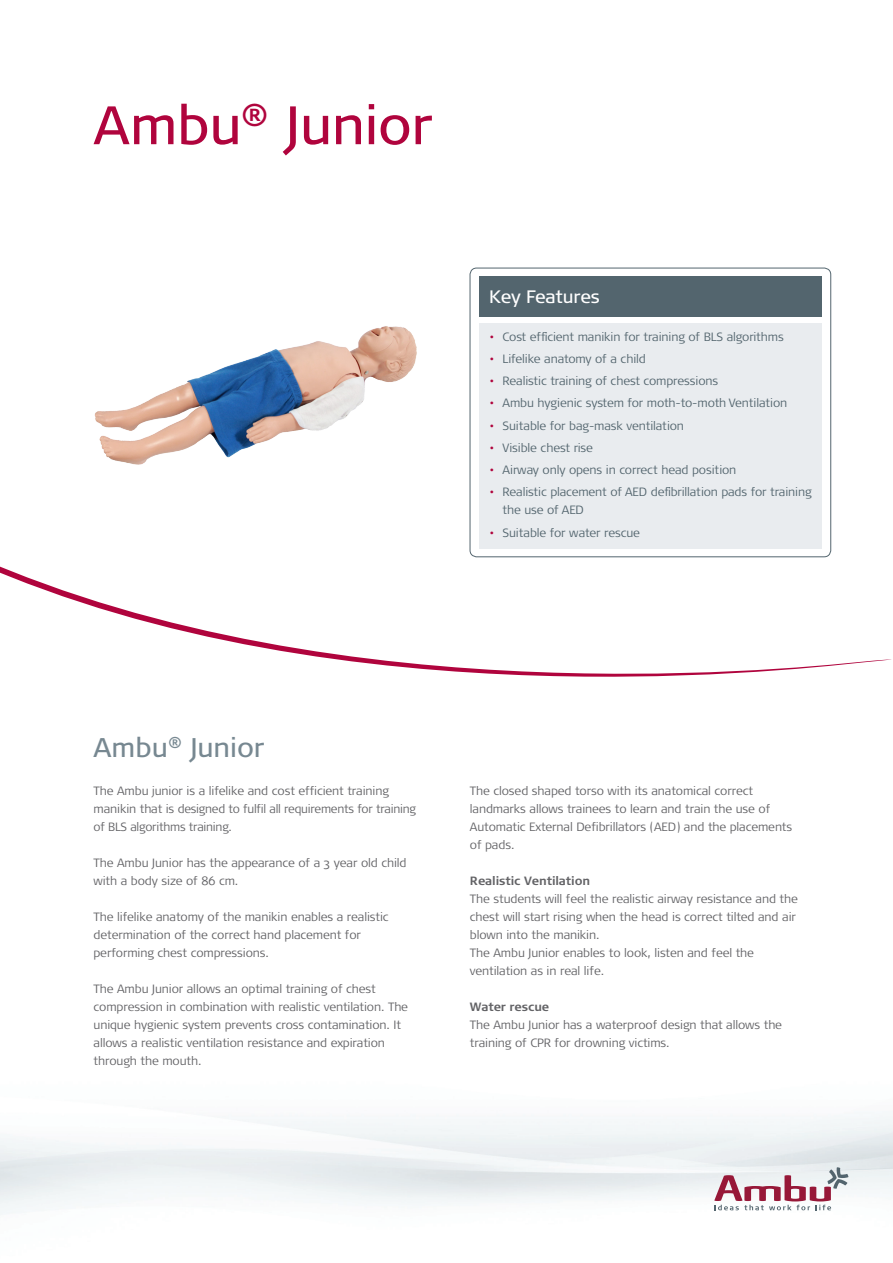
<style>
.page{position:relative;width:893px;height:1263px;background:#fff}
.page>*{position:absolute;margin:0;border:0;box-sizing:border-box;transform-origin:0 0}
.t1{font:54px "Signa OT";letter-spacing:-.01em;color:#b0043d}
.t2{font:27px "Signa OT";color:#778891}
.t3{font:18px "Signa OT";letter-spacing:-.015em;color:#fff}
.t4{font:300 12px/18px "Signa OT";letter-spacing:-.01em;color:#636366}
.t5{font:300 12px/18px "Signa OT";letter-spacing:-.01em;color:#53656e}
.t6{font:700 12px "Signa OT";letter-spacing:-.01em;color:#636366}
.s1{color:#b0043d}
</style>
<div class="page">
<svg style="left:0;top:566px;width:892px;height:111px"></svg>
<img style="left:0;top:1115px;width:893px;height:100px">
<svg style="left:714px;top:1167px;width:134px;height:43px"></svg>
<div style="left:470px;top:268px;width:361px;height:289px;border:1px solid #53656e;border-radius:7px"></div>
<div style="left:479px;top:323px;width:342px;height:226px;background:#e9ecef"></div>
<div style="left:479px;top:276px;width:342px;height:41px;background:#53656e"></div>
<img style="left:94px;top:326px;width:323px;height:139px">
<h1 class="t1" style="left:94px;top:94px;width:341px">Ambu<sup>®</sup> Junior</h1>
<h3 class="t3" style="left:489px;top:286px;width:112px">Key Features</h3>
<p class="t5" style="left:490px;top:327px;width:295px"><span class="s1">•</span> Cost efficient manikin for training of BLS algorithms</p>
<p class="t5" style="left:490px;top:350px;width:158px"><span class="s1">•</span> Lifelike anatomy of a child</p>
<p class="t5" style="left:490px;top:372px;width:230px"><span class="s1">•</span> Realistic training of chest compressions</p>
<p class="t5" style="left:490px;top:394px;width:299px"><span class="s1">•</span> Ambu hygienic system for moth-to-moth Ventilation</p>
<p class="t5" style="left:490px;top:416px;width:196px"><span class="s1">•</span> Suitable for bag-mask ventilation</p>
<p class="t5" style="left:490px;top:439px;width:105px"><span class="s1">•</span> Visible chest rise</p>
<p class="t5" style="left:490px;top:461px;width:248px"><span class="s1">•</span> Airway only opens in correct head position</p>
<p class="t5" style="left:503px;top:483px;width:311px;text-indent:-13px"><span class="s1">•</span> Realistic placement of AED defibrillation pads for training the use of AED</p>
<p class="t5" style="left:490px;top:523px;width:152px"><span class="s1">•</span> Suitable for water rescue</p>
<h2 class="t2" style="left:94px;top:732px;width:172px">Ambu<sup>®</sup> Junior</h2>
<p class="t4" style="left:94px;top:781px;width:324px">The Ambu junior is a lifelike and cost efficient training manikin that is designed to fulfil all requirements for training of BLS algorithms training.</p>
<p class="t4" style="left:94px;top:853px;width:315px">The Ambu Junior has the appearance of a 3 year old child with a body size of 86 cm.</p>
<p class="t4" style="left:94px;top:907px;width:297px">The lifelike anatomy of the manikin enables a realistic determination of the correct hand placement for performing chest compressions.</p>
<p class="t4" style="left:94px;top:979px;width:316px">The Ambu Junior allows an optimal training of chest compression in combination with realistic ventilation. The unique hygienic system prevents cross contamination. It allows a realistic ventilation resistance and expiration through the mouth.</p>
<p class="t4" style="left:470px;top:781px;width:324px">The closed shaped torso with its anatomical correct landmarks allows trainees to learn and train the use of Automatic External Defibrillators (AED) and the placements of pads.</p>
<p class="t6" style="left:470px;top:873px;width:122px">Realistic Ventilation</p>
<p class="t4" style="left:470px;top:889px;width:329px">The students will feel the realistic airway resistance and the chest will start rising when the head is correct tilted and air blown into the manikin.<br>The Ambu Junior enables to look, listen and feel the ventilation as in real life.</p>
<p class="t6" style="left:470px;top:999px;width:81px">Water rescue</p>
<p class="t4" style="left:470px;top:1015px;width:314px">The Ambu Junior has a waterproof design that allows the training of CPR for drowning victims.</p>
</div>
